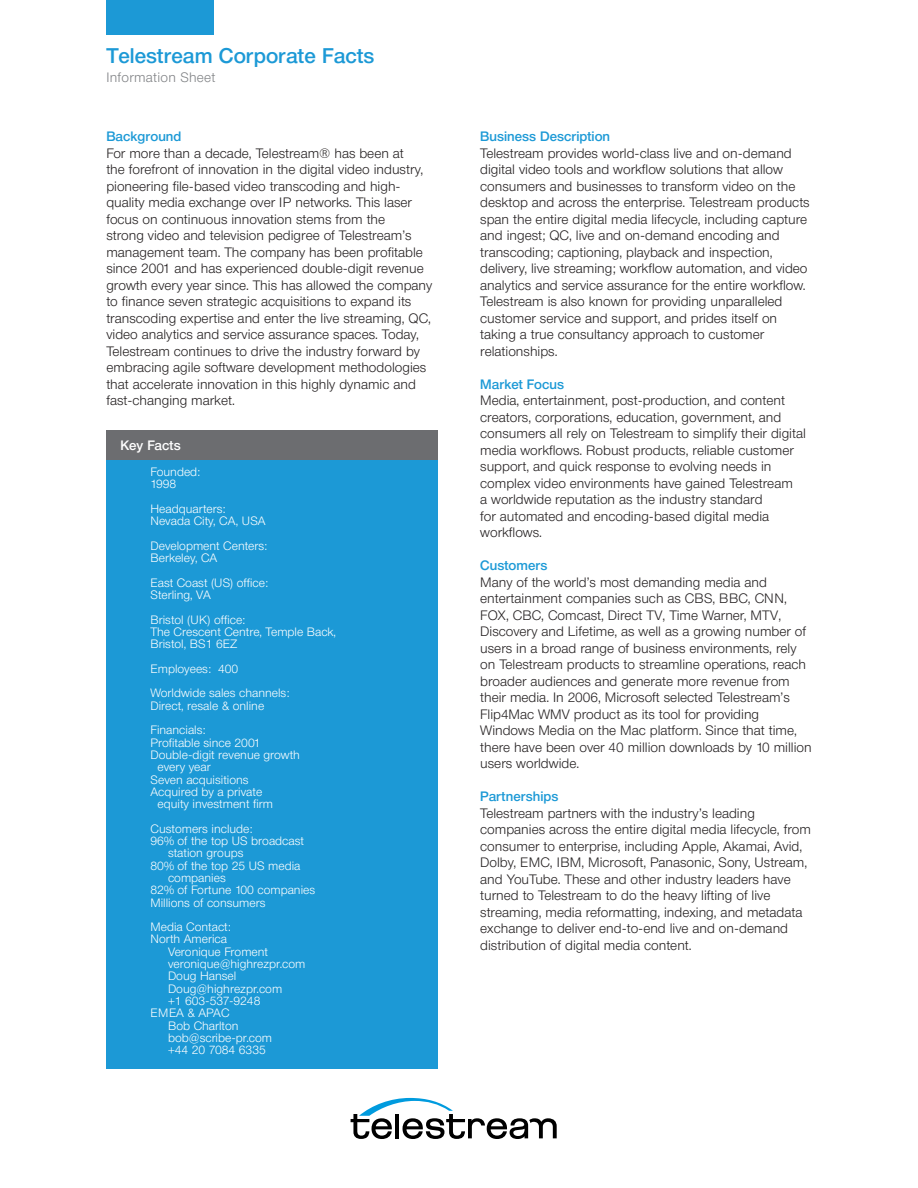
<style>
.page{position:relative;width:918px;height:1188px;background:#fff}
.page>*{position:absolute;margin:0;border:0;box-sizing:border-box;transform-origin:0 0}
.t1{font:500 21px "Neue Helvetica BQ";color:#1c99d6}
.t2{font:300 13.5px/16.5px "Neue Helvetica BQ";color:#231f20}
.t3{font:500 13.5px "Neue Helvetica BQ";color:#1c99d6}
.t4{font:300 13.5px "Neue Helvetica BQ";letter-spacing:.02em;color:#808285}
.t5{font:500 13.5px "Neue Helvetica BQ";color:#fff}
.t6{font:300 12px/12.3px "Neue Helvetica BQ";color:#fff}
</style>
<div class="page">
<svg style="left:351px;top:1098px;width:206px;height:41px"></svg>
<div style="left:106px;top:431px;width:332px;height:637px;background:#1c99d6"></div>
<div style="left:106px;top:0;width:108px;height:34px;background:#1c99d6"></div>
<div style="left:106px;top:430px;width:332px;height:30px;background:#6c6d70"></div>
<h1 class="t1" style="left:106px;top:43px;width:270px">Telestream Corporate Facts</h1>
<p class="t4" style="left:106px;top:69px;width:111px">Information Sheet</p>
<p class="t3" style="left:106px;top:128px;width:77px">Background</p>
<p class="t2" style="left:106px;top:145px;width:328px">For more than a decade, Telestream® has been at<br>the forefront of innovation in the digital video industry, pioneering file-based video transcoding and high&shy;quality media exchange over IP networks. This laser focus on continuous innovation stems from the<br>strong video and television pedigree of Telestream’s management team. The company has been profitable since 2001 and has experienced double-digit revenue growth every year since. This has allowed the company to finance seven strategic acquisitions to expand its transcoding expertise and enter the live streaming, QC, video analytics and service assurance spaces. Today, Telestream continues to drive the industry forward by embracing agile software development methodologies that accelerate innovation in this highly dynamic and fast-changing market.</p>
<p class="t5" style="left:121px;top:437px;width:62px">Key Facts</p>
<p class="t6" style="left:151px;top:466px;width:51px">Founded:<br>1998</p>
<p class="t6" style="left:151px;top:503px;width:117px">Headquarters:<br>Nevada City, CA, USA</p>
<p class="t6" style="left:151px;top:539px;width:118px">Development Centers:<br>Berkeley, CA</p>
<p class="t6" style="left:151px;top:576px;width:119px">East Coast (US) office:<br>Sterling, VA</p>
<p class="t6" style="left:151px;top:613px;width:187px">Bristol (UK) office:<br>The Crescent Centre, Temple Back,<br>Bristol, BS1 6EZ</p>
<p class="t6" style="left:151px;top:656px;width:140px;line-height:24.6px">Employees: 400<br>Worldwide sales channels:</p>
<p class="t6" style="left:151px;top:693px;width:115px;line-height:24.6px">Direct, resale &amp; online<br>Financials:</p>
<p class="t6" style="left:151px;top:736px;width:111px">Profitable since 2001</p>
<p class="t6" style="left:151px;top:749px;width:151px">Double-digit revenue growth</p>
<p class="t6" style="left:158px;top:761px;width:55px">every year</p>
<p class="t6" style="left:151px;top:773px;width:100px">Seven acquisitions</p>
<p class="t6" style="left:151px;top:785px;width:113px">Acquired by a private</p>
<p class="t6" style="left:158px;top:798px;width:117px">equity investment firm</p>
<p class="t6" style="left:151px;top:822px;width:103px">Customers include:</p>
<p class="t6" style="left:151px;top:835px;width:155px">96% of the top US broadcast</p>
<p class="t6" style="left:168px;top:847px;width:77px">station groups</p>
<p class="t6" style="left:151px;top:859px;width:151px">80% of the top 25 US media</p>
<p class="t6" style="left:168px;top:872px;width:59px">companies</p>
<p class="t6" style="left:151px;top:884px;width:166px">82% of Fortune 100 companies</p>
<p class="t6" style="left:151px;top:896px;width:116px">Millions of consumers</p>
<p class="t6" style="left:151px;top:921px;width:82px">Media Contact:</p>
<p class="t6" style="left:151px;top:933px;width:78px">North America</p>
<p class="t6" style="left:168px;top:945px;width:102px">Veronique Froment</p>
<p class="t6" style="left:168px;top:958px;width:139px">veronique@highrezpr.com</p>
<p class="t6" style="left:168px;top:970px;width:70px">Doug Hansel</p>
<p class="t6" style="left:168px;top:982px;width:116px">Doug@highrezpr.com</p>
<p class="t6" style="left:168px;top:995px;width:94px">+1 603-537-9248</p>
<p class="t6" style="left:151px;top:1007px;width:81px">EMEA &amp; APAC</p>
<p class="t6" style="left:168px;top:1019px;width:72px">Bob Charlton</p>
<p class="t6" style="left:168px;top:1031px;width:106px">bob@scribe-pr.com</p>
<p class="t6" style="left:168px;top:1044px;width:99px">+44 20 7084 6335</p>
<p class="t3" style="left:480px;top:128px;width:131px">Business Description</p>
<p class="t2" style="left:480px;top:145px;width:331px">Telestream provides world-class live and on-demand digital video tools and workflow solutions that allow consumers and businesses to transform video on the desktop and across the enterprise. Telestream products span the entire digital media lifecycle, including capture and ingest; QC, live and on-demand encoding and transcoding; captioning, playback and inspection, delivery, live streaming; workflow automation, and video analytics and service assurance for the entire workflow.<br>Telestream is also known for providing unparalleled customer service and support, and prides itself on taking a true consultancy approach to customer relationships.</p>
<p class="t3" style="left:480px;top:375px;width:85px">Market Focus</p>
<p class="t2" style="left:480px;top:392px;width:327px">Media, entertainment, post-production, and content creators, corporations, education, government, and consumers all rely on Telestream to simplify their digital media workflows. Robust products, reliable customer support, and quick response to evolving needs in complex video environments have gained Telestream<br>a worldwide reputation as the industry standard<br>for automated and encoding-based digital media workflows.</p>
<p class="t3" style="left:480px;top:557px;width:69px">Customers</p>
<p class="t2" style="left:480px;top:574px;width:333px">Many of the world’s most demanding media and entertainment companies such as CBS, BBC, CNN, FOX, CBC, Comcast, Direct TV, Time Warner, MTV, Discovery and Lifetime, as well as a growing number of users in a broad range of business environments, rely on Telestream products to streamline operations, reach broader audiences and generate more revenue from their media. In 2006, Microsoft selected Telestream’s Flip4Mac WMV product as its tool for providing Windows Media on the Mac platform. Since that time, there have been over 40 million downloads by 10 million users worldwide.</p>
<p class="t3" style="left:480px;top:788px;width:80px">Partnerships</p>
<p class="t2" style="left:480px;top:805px;width:332px">Telestream partners with the industry’s leading companies across the entire digital media lifecycle, from consumer to enterprise, including Apple, Akamai, Avid, Dolby, EMC, IBM, Microsoft, Panasonic, Sony, Ustream, and YouTube. These and other industry leaders have turned to Telestream to do the heavy lifting of live streaming, media reformatting, indexing, and metadata exchange to deliver end-to-end live and on-demand distribution of digital media content.</p>
</div>
